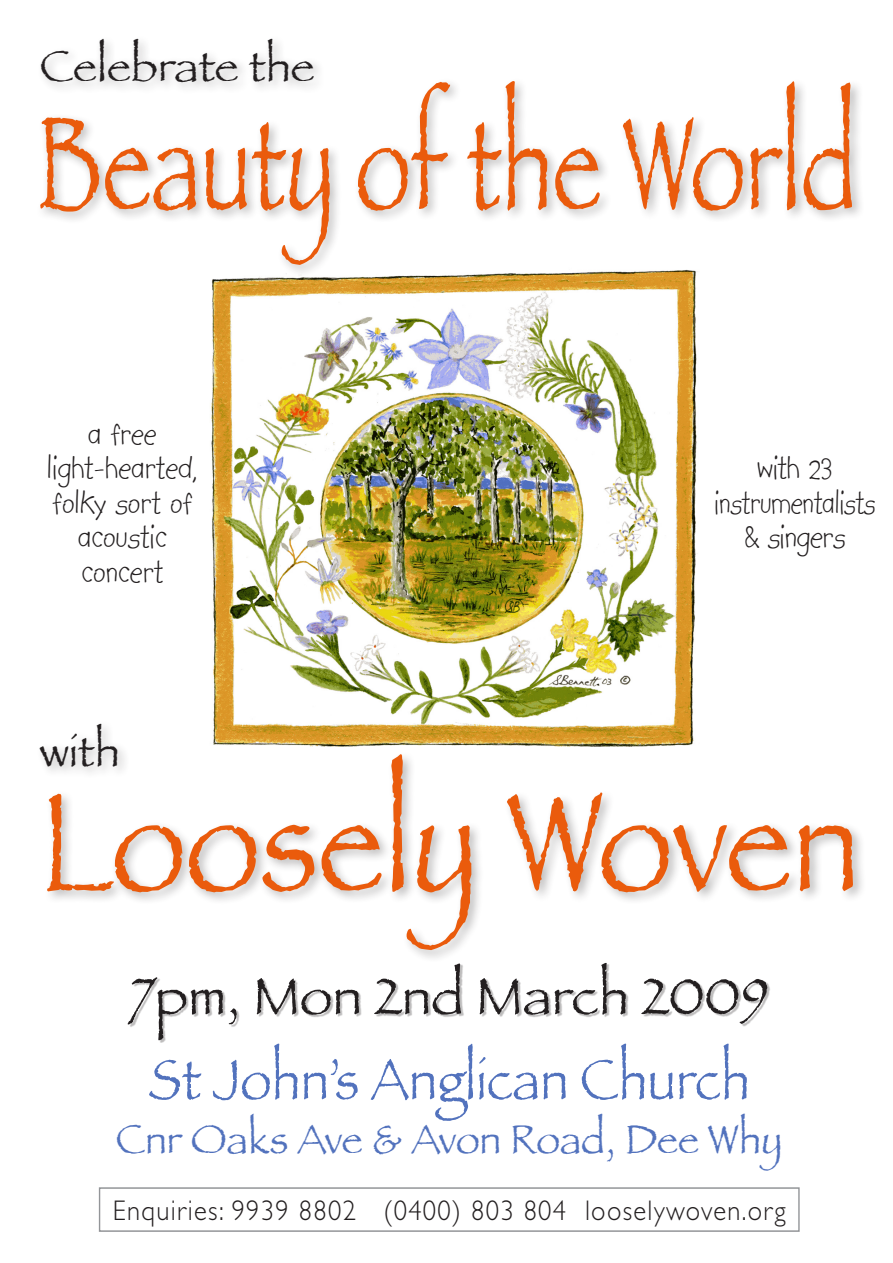
<style>
.page{position:relative;width:893px;height:1263px;background:#fff}
.page>*{position:absolute;margin:0;border:0;box-sizing:border-box;transform-origin:0 0}
.t1{font:144px "Papyrus";color:#ea5b0c;scale:.86 1}
.t2{font:135px "Papyrus";color:#ea5b0c;scale:.68 1}
.t3{font:58.5px "Papyrus";color:#5272bd;scale:.88 1}
.t4{font:54px "Papyrus";color:#231f20}
.t5{font:45px "Papyrus";color:#231f20}
.t6{font:42px "Papyrus";color:#5272bd;scale:.94 1}
.t7{font:36px/34.5px "Kidprint";color:#231f20;text-align:center;scale:.93 1}
.t8{font:300 28.5px "Gill Sans";letter-spacing:.05em;color:#231f20;scale:.93 1}
</style>
<div class="page">
<img style="left:211px;top:277px;width:487px;height:470px">
<div style="left:99px;top:1187px;width:701px;height:45px;border:1px solid #939598"></div>
<div style="left:35px;top:76px;width:829px;height:201px;background:#231f20;opacity:.3"></div>
<div style="left:42px;top:749px;width:823px;height:213px;background:#231f20;opacity:.3"></div>
<div style="left:36px;top:34px;width:289px;height:60px;background:#231f20;opacity:.3"></div>
<div style="left:35px;top:718px;width:95px;height:61px;background:#231f20;opacity:.3"></div>
<div style="left:129px;top:964px;width:641px;height:79px;background:#231f20;opacity:.3"></div>
<p class="t5" style="left:40px;top:40px;width:276px">Celebrate the</p>
<p class="t2" style="left:36px;top:82px;width:1208px">Beauty of the World</p>
<p class="t7" style="left:47px;top:416px;width:164px">a free light-hearted, folky sort of</p>
<p class="t7" style="left:78px;top:520px;width:97px;text-align:left">acoustic concert</p>
<p class="t7" style="left:714px;top:451px;width:175px">with 23 instrumentalists</p>
<p class="t7" style="left:744px;top:520px;width:111px">&amp; singers</p>
<p class="t5" style="left:40px;top:724px;width:82px">with</p>
<p class="t1" style="left:39px;top:755px;width:956px">Loosely Woven</p>
<p class="t4" style="left:130px;top:963px;width:640px">7pm, Mon 2nd March 2009</p>
<p class="t3" style="left:149px;top:1044px;width:685px">St John’s Anglican Church</p>
<p class="t6" style="left:116px;top:1114px;width:711px">Cnr Oaks Ave &amp; Avon Road, Dee Why</p>
<p class="t8" style="left:113px;top:1195px;width:725px">Enquiries: 9939 8802 (0400) 803 804 looselywoven.org</p>
</div>
